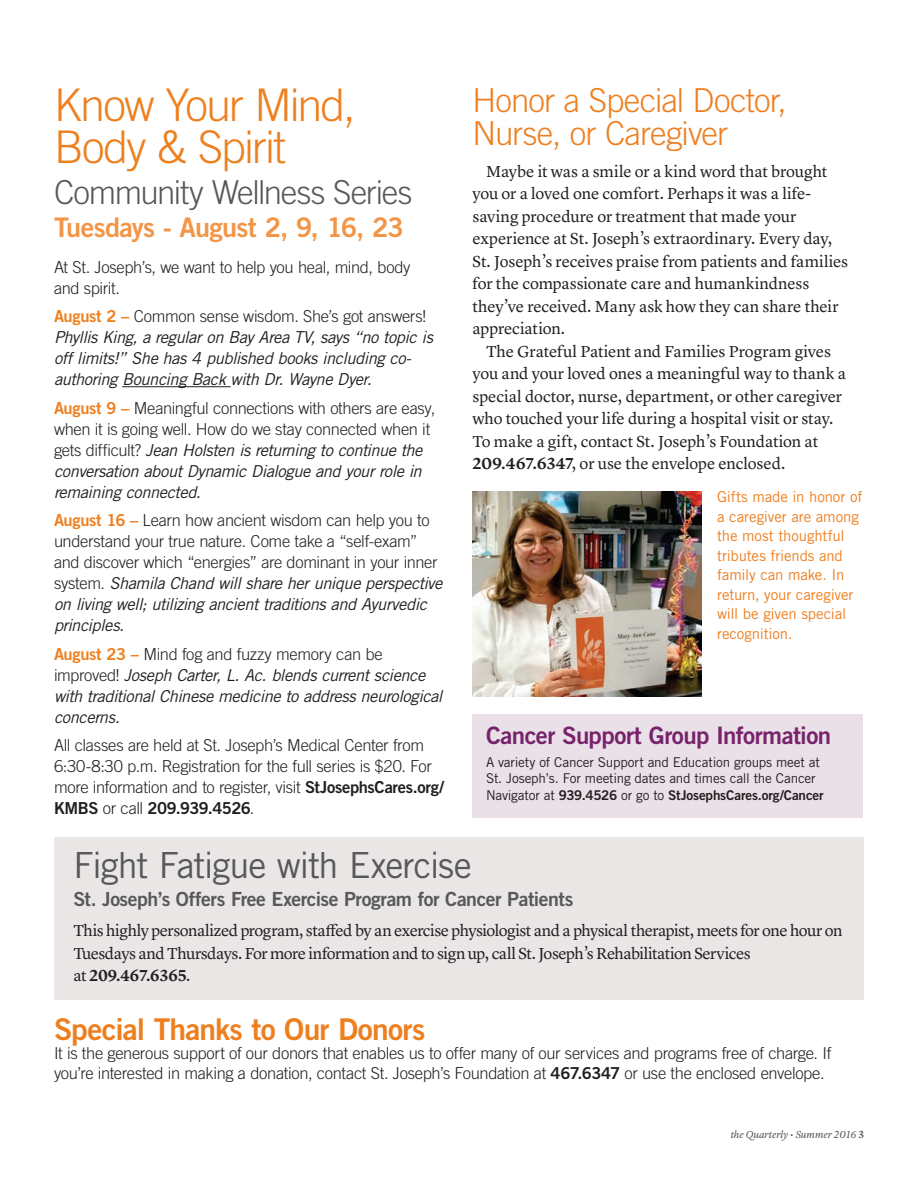
<style>
.page{position:relative;width:918px;height:1188px;background:#fff}
.page>*{position:absolute;margin:0;border:0;box-sizing:border-box;transform-origin:0 0}
.t1{font:300 45px/42px "Trade Gothic LT Std";letter-spacing:-.04em;color:#ee7f1f}
.t2{font:36px "Trade Gothic LT Std";letter-spacing:-.035em;color:#57585a}
.t3{font:300 33px/33px "Trade Gothic LT Std";letter-spacing:-.025em;color:#ee7f1f}
.t4{font:300 33px "Trade Gothic LT Std";letter-spacing:-.04em;color:#57585a}
.t5{font:30px "Trade Gothic LT Std Bd 2";letter-spacing:-.025em;color:#ee7f1f}
.t6{font:27px "Trade Gothic LT Std Bd 2";letter-spacing:-.025em;color:#f29546}
.t7{font:24px "Trade Gothic LT Std Bd 2";letter-spacing:-.025em;color:#77236b}
.t8{font:19.5px "Trade Gothic LT Std Bd 2";letter-spacing:-.025em;color:#57585a}
.t9{font:300 16.5px/21px "Trade Gothic LT Std";letter-spacing:-.02em;color:#231f20}
.t10{font:16.5px/22.5px "Lyon Text";letter-spacing:-.01em;color:#231f20}
.t11{font:italic 16.5px/21px "Trade Gothic LT Std";letter-spacing:-.03em;color:#231f20}
.t12{font:16.5px/22.5px "Lyon Text";letter-spacing:-.03em;color:#231f20}
.t13{font:16.5px "Trade Gothic LT Std Bd 2";letter-spacing:-.035em;color:#231f20}
.t14{font:15px/19.5px "Trade Gothic LT Std";letter-spacing:-.01em;color:#ee7f1f}
.t15{font:13.5px/16.5px "Trade Gothic LT Std";letter-spacing:-.015em;color:#231f20}
.t16{font:13.5px "Trade Gothic LT Std Bd 2";letter-spacing:-.01em;color:#231f20}
.t17{font:italic 10.5px "Lyon Text";letter-spacing:-.005em;color:#54575a}
.s1{font-weight:600}
.s2{font-family:"Trade Gothic LT Std Bd 2";font-style:normal;color:#ee7f1f}
.s3{font-weight:300;font-style:normal}
.s4{font-family:"Trade Gothic LT Std Bd 2";font-weight:400;color:#ee7f1f}
.s5{font-weight:400;font-style:italic}
.s6{font-family:"Trade Gothic LT Std Bd 2";font-weight:400}
.s7{font-family:"Trade Gothic LT Std";font-weight:300}
.s8{font-family:"Trade Gothic LT Std"}
.s9{font-weight:600;font-style:normal}
</style>
<div class="page">
<div style="left:54px;top:837px;width:809px;height:163px;background:#eae6e6"></div>
<div style="left:472px;top:714px;width:391px;height:104px;background:#eae0e8"></div>
<hr style="left:122px;top:386px;width:109px;height:1px;background:#231f20">
<img style="left:472px;top:491px;width:230px;height:206px">
<h3 class="t3" style="left:472px;top:84px;width:316px">Honor a Special Doctor,<br>Nurse, or Caregiver</h3>
<p class="t10" style="left:473px;top:159px;width:377px;text-indent:13px">Maybe it was a smile or a kind word that brought you or a loved one comfort. Perhaps it was a life&shy;saving procedure or treatment that made your experience at St. Joseph’s extraordinary. Every day, St. Joseph’s receives praise from patients and families for the compassionate care and humankindness they’ve received. Many ask how they can share their appreciation.</p>
<p class="t10" style="left:473px;top:339px;width:375px;text-indent:13px">The Grateful Patient and Families Program gives you and your loved ones a meaningful way to thank a special doctor, nurse, department, or other caregiver who touched your life during a hospital visit or stay.<br>To make a gift, contact St. Joseph’s Foundation at <span class="s1">209.467.6347</span>, or use the envelope enclosed.</p>
<h1 class="t1" style="left:54px;top:84px;width:303px">Know Your Mind,<br>Body &amp; Spirit</h1>
<h3 class="t4" style="left:54px;top:172px;width:360px">Community Wellness Series</h3>
<h3 class="t6" style="left:54px;top:210px;width:352px">Tuesdays - August 2, 9, 16, 23</h3>
<p class="t9" style="left:54px;top:256px;width:358px">At St. Joseph’s, we want to help you heal, mind, body and spirit.</p>
<p class="t11" style="left:54px;top:306px;width:381px"><span class="s2">August 2 –</span> <span class="s3">Common sense wisdom. She’s got answers!<br></span>Phyllis King, a regular on Bay Area TV, says “no topic is off limits!” She has 4 published books including co&shy;authoring Bouncing Back with Dr. Wayne Dyer.</p>
<p class="t11" style="left:54px;top:397px;width:383px"><span class="s2">August 9 –</span> <span class="s3">Meaningful connections with others are easy, when it is going well. How do we stay connected when it gets difficult?</span> Jean Holsten is returning to continue the conversation about Dynamic Dialogue and your role in remaining connected.</p>
<p class="t9" style="left:54px;top:510px;width:390px"><span class="s4">August 16 –</span> Learn how ancient wisdom can help you to understand your true nature. Come take a “self-exam” and discover which “energies” are dominant in your inner system. <span class="s5">Shamila Chand will share her unique perspective on living well; utilizing ancient traditions and Ayurvedic principles.</span></p>
<p class="t11" style="left:54px;top:644px;width:390px"><span class="s2">August 23 –</span> <span class="s3">Mind fog and fuzzy memory can be improved!</span> Joseph Carter, L. Ac. blends current science with traditional Chinese medicine to address neurological concerns.</p>
<p class="t9" style="left:54px;top:735px;width:392px">All classes are held at St. Joseph’s Medical Center from<br>6:30-8:30 p.m. Registration for the full series is $20. For more information and to register, visit <span class="s6">StJosephsCares.org/</span></p>
<p class="t13" style="left:54px;top:798px;width:202px">KMBS <span class="s7">or call</span> 209.939.4526<span class="s7">.</span></p>
<h2 class="t2" style="left:73px;top:843px;width:400px">Fight Fatigue with Exercise</h2>
<p class="t8" style="left:73px;top:887px;width:501px">St. Joseph’s Offers Free Exercise Program for Cancer Patients</p>
<p class="t12" style="left:73px;top:918px;width:771px">This highly personalized program, staffed by an exercise physiologist and a physical therapist, meets for one hour on<br>Tuesdays and Thursdays. For more information and to sign up, call St. Joseph’s Rehabilitation Services<br>at <span class="s1">209.467.6365</span>.</p>
<p class="t14" style="left:717px;top:487px;width:147px">Gifts made in honor of a caregiver are among the most thoughtful tributes friends and family can make. In return, your caregiver will be given special recognition.</p>
<h3 class="t7" style="left:486px;top:721px;width:347px">Cancer Support Group Information</h3>
<p class="t15" style="left:486px;top:753px;width:335px">A variety of Cancer Support and Education groups meet at<br>St. Joseph’s. For meeting dates and times call the Cancer</p>
<p class="t16" style="left:486px;top:786px;width:339px"><span class="s8">Navigator at</span> 939.4526 <span class="s8">or go to</span> StJosephsCares.org/Cancer</p>
<h3 class="t5" style="left:54px;top:1011px;width:373px">Special Thanks to Our Donors</h3>
<p class="t9" style="left:54px;top:1044px;width:779px;line-height:19.5px">It is the generous support of our donors that enables us to offer many of our services and programs free of charge. If you’re interested in making a donation, contact St. Joseph’s Foundation at <span class="s6">467.6347</span> or use the enclosed envelope.</p>
<p class="t17" style="left:731px;top:1126px;width:135px">the Quarterly • Summer 2016 <span class="s9">3</span></p>
</div>
